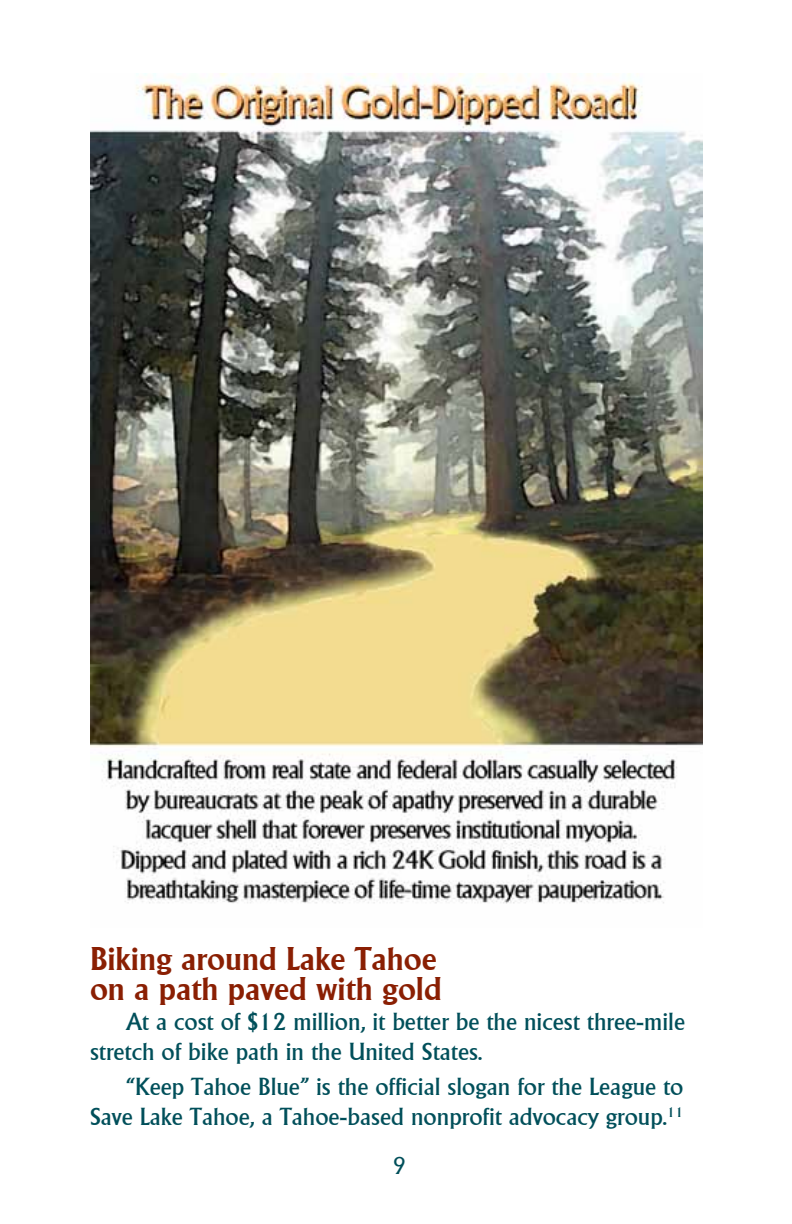
<style>
.page{position:relative;width:792px;height:1224px;background:#fff}
.page>*{position:absolute;margin:0;border:0;box-sizing:border-box;transform-origin:0 0}
.t1{font:700 32px/30px "Alberta";color:#8a1f03}
.t2{font:24px/30px "Alberta";color:#004f5a}
.t3{font:300 24px "Alberta";color:#004f5a}
</style>
<div class="page">
<img style="left:90px;top:74px;width:612px;height:830px">
<h1 class="t1" style="left:90px;top:944px;width:353px">Biking around Lake Tahoe on a path paved with gold</h1>
<p class="t2" style="left:90px;top:1007px;width:597px;text-indent:36px">At a cost of $12 million, it better be the nicest three-mile stretch of bike path in the United States.</p>
<p class="t2" style="left:90px;top:1072px;width:595px;text-align:right">“Keep Tahoe Blue” is the official slogan for the League to<br>Save Lake Tahoe, a Tahoe-based nonprofit advocacy group.<sup>11</sup></p>
<p class="t3" style="left:393px;top:1152px;width:16px">9</p>
</div>
